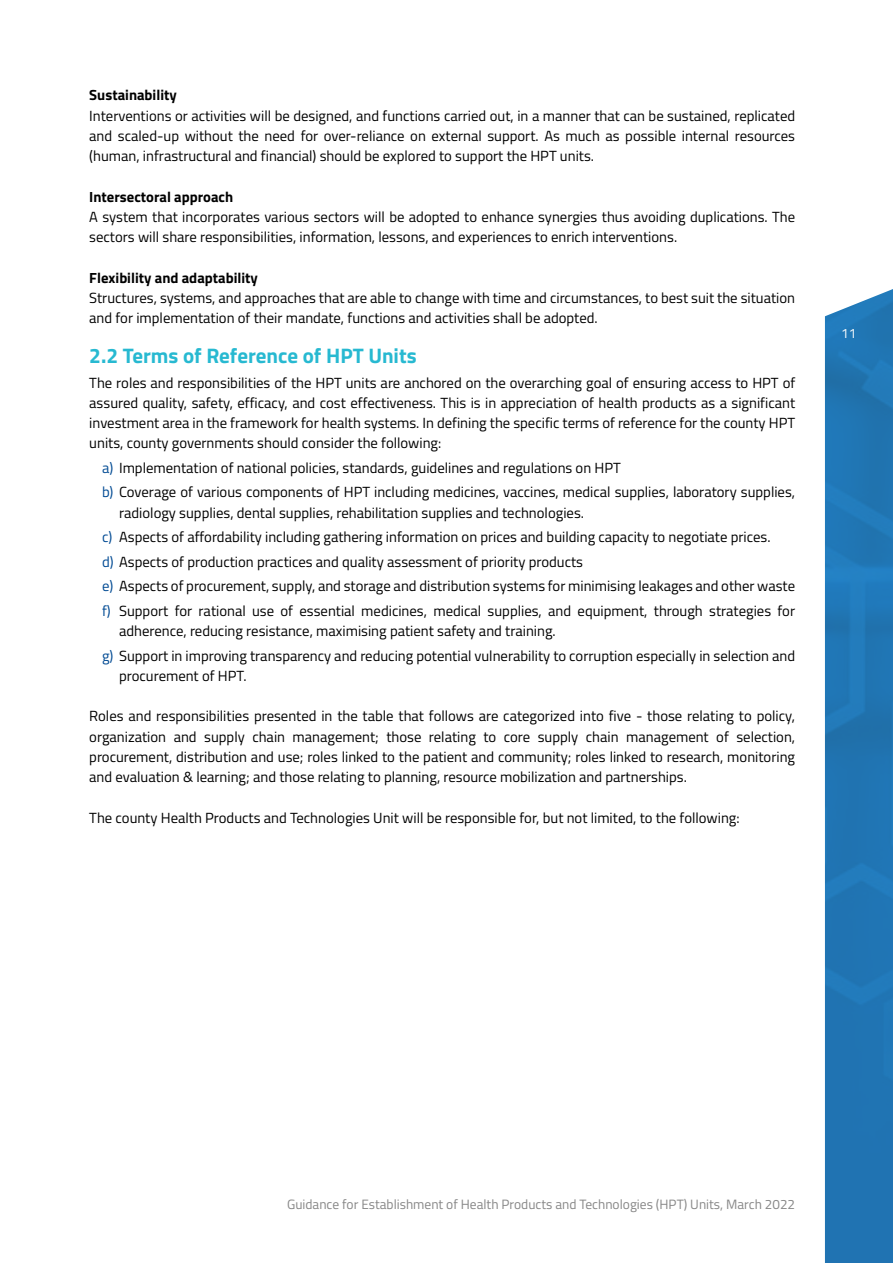
<style>
.page{position:relative;width:893px;height:1263px;background:#fff}
.page>*{position:absolute;margin:0;border:0;box-sizing:border-box;transform-origin:0 0}
.t1{font:700 21px "Titillium";color:#27b9d1}
.t2{font:14.7px/20.2px "Titillium";color:#000}
.t3{font:700 14.7px "Titillium";color:#000}
.t4{font:13.5px "Titillium";color:#878787}
.t5{font:13.5px "Titillium";color:#fff}
.s1{color:#004a93}
</style>
<div class="page">
<img style="left:825px;top:289px;width:68px;height:974px">
<p class="t3" style="left:89px;top:84px;width:89px">Sustainability</p>
<p class="t2" style="left:89px;top:105px;width:707px;text-align:justify">Interventions or activities will be designed, and functions carried out, in a manner that can be sustained, replicated and scaled-up without the need for over-reliance on external support. As much as possible internal resources (human, infrastructural and financial) should be explored to support the HPT units.</p>
<p class="t3" style="left:89px;top:185px;width:145px">Intersectoral approach</p>
<p class="t2" style="left:89px;top:206px;width:707px">A system that incorporates various sectors will be adopted to enhance synergies thus avoiding duplications. The sectors will share responsibilities, information, lessons, and experiences to enrich interventions.</p>
<p class="t3" style="left:89px;top:266px;width:170px">Flexibility and adaptability</p>
<p class="t2" style="left:89px;top:287px;width:707px">Structures, systems, and approaches that are able to change with time and circumstances, to best suit the situation and for implementation of their mandate, functions and activities shall be adopted.</p>
<h1 class="t1" style="left:89px;top:340px;width:329px">2.2 Terms of Reference of HPT Units</h1>
<p class="t2" style="left:89px;top:372px;width:707px;text-align:justify">The roles and responsibilities of the HPT units are anchored on the overarching goal of ensuring access to HPT of assured quality, safety, efficacy, and cost effectiveness. This is in appreciation of health products as a significant investment area in the framework for health systems. In defining the specific terms of reference for the county HPT units, county governments should consider the following:</p>
<p class="t2" style="left:102px;top:455px;width:695px;line-height:24.5px"><span class="s1">a)</span> Implementation of national policies, standards, guidelines and regulations on HPT<br><span class="s1">b)</span> Coverage of various components of HPT including medicines, vaccines, medical supplies, laboratory supplies,</p>
<p class="t2" style="left:102px;top:500px;width:695px;line-height:24.5px;text-indent:17px">radiology supplies, dental supplies, rehabilitation supplies and technologies.<br><span class="s1">c)</span> Aspects of affordability including gathering information on prices and building capacity to negotiate prices.<br><span class="s1">d)</span> Aspects of production practices and quality assessment of priority products<br><span class="s1">e)</span> Aspects of procurement, supply, and storage and distribution systems for minimising leakages and other waste <span class="s1">f)</span> Support for rational use of essential medicines, medical supplies, and equipment, through strategies for</p>
<p class="t2" style="left:102px;top:618px;width:695px;line-height:24.5px;text-indent:17px">adherence, reducing resistance, maximising patient safety and training.<br><span class="s1">g)</span> Support in improving transparency and reducing potential vulnerability to corruption especially in selection and</p>
<p class="t2" style="left:119px;top:665px;width:129px">procurement of HPT.</p>
<p class="t2" style="left:89px;top:705px;width:707px;text-align:justify">Roles and responsibilities presented in the table that follows are categorized into five - those relating to policy, organization and supply chain management; those relating to core supply chain management of selection, procurement, distribution and use; roles linked to the patient and community; roles linked to research, monitoring and evaluation &amp; learning; and those relating to planning, resource mobilization and partnerships.</p>
<p class="t2" style="left:89px;top:806px;width:652px">The county Health Products and Technologies Unit will be responsible for, but not limited, to the following:</p>
<p class="t5" style="left:841px;top:323px;width:17px">11</p>
<p class="t4" style="left:287px;top:1195px;width:510px">Guidance for Establishment of Health Products and Technologies (HPT) Units, March 2022</p>
</div>
